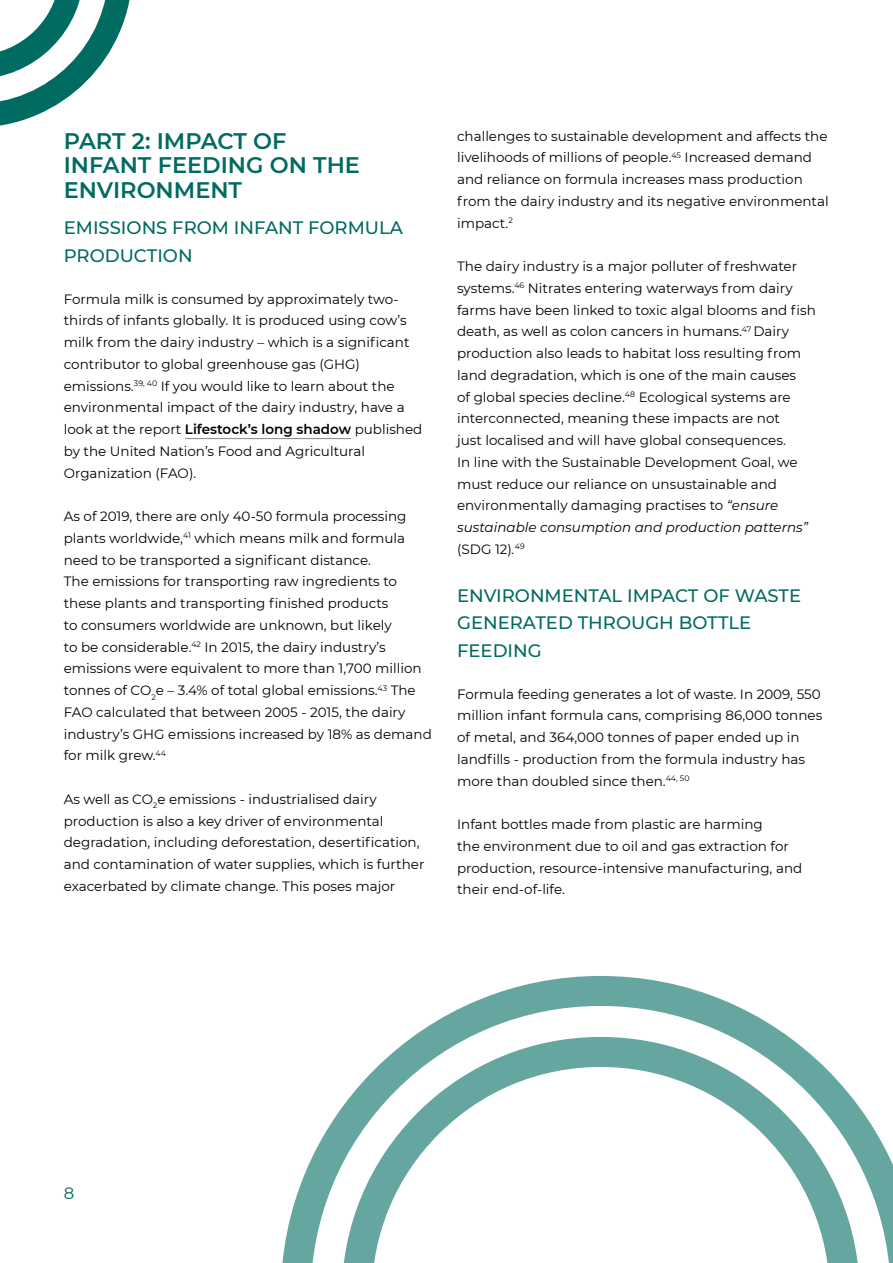
<style>
.page{position:relative;width:893px;height:1263px;background:#fff}
.page>*{position:absolute;margin:0;border:0;box-sizing:border-box;transform-origin:0 0}
.t1{font:600 22.5px/24px "Montserrat";color:#006b61}
.t2{font:500 18px/27.8px "Montserrat";color:#006b61}
.t3{font:16.5px "Montserrat";color:#006b61}
.t4{font:13.5px/21.8px "Montserrat";color:#000}
.s1{font-weight:600}
.s2{font-style:italic}
</style>
<div class="page">
<svg style="left:0;top:0;width:130px;height:126px"></svg>
<svg style="left:282px;top:976px;width:611px;height:287px"></svg>
<svg style="left:342px;top:1037px;width:518px;height:226px"></svg>
<hr style="left:185px;top:438px;width:166px;height:1px;background:#878787">
<h1 class="t1" style="left:64px;top:128px;width:298px">PART 2: IMPACT OF<br>INFANT FEEDING ON THE<br>ENVIRONMENT</h1>
<h2 class="t2" style="left:64px;top:213px;width:341px">EMISSIONS FROM INFANT FORMULA<br>PRODUCTION</h2>
<p class="t4" style="left:64px;top:287px;width:360px">Formula milk is consumed by approximately two&shy;thirds of infants globally. It is produced using cow’s milk from the dairy industry – which is a significant contributor to global greenhouse gas (GHG) emissions.<sup>39,</sup> <sup>40</sup> If you would like to learn about the environmental impact of the dairy industry, have a look at the report <span class="s1">Lifestock’s long shadow</span> published by the United Nation’s Food and Agricultural Organization (FAO).</p>
<p class="t4" style="left:64px;top:505px;width:370px">As of 2019, there are only 40-50 formula processing plants worldwide,<sup>41</sup> which means milk and formula need to be transported a significant distance.<br>The emissions for transporting raw ingredients to these plants and transporting finished products<br>to consumers worldwide are unknown, but likely<br>to be considerable.<sup>42</sup> In 2015, the dairy industry’s emissions were equivalent to more than 1,700 million tonnes of CO<sub>2</sub>e – 3.4% of total global emissions.<sup>43</sup> The FAO calculated that between 2005 - 2015, the dairy industry’s GHG emissions increased by 18% as demand for milk grew.<sup>44</sup></p>
<p class="t4" style="left:64px;top:788px;width:362px">As well as CO<sub>2</sub>e emissions - industrialised dairy production is also a key driver of environmental degradation, including deforestation, desertification, and contamination of water supplies, which is further exacerbated by climate change. This poses major</p>
<p class="t4" style="left:457px;top:124px;width:373px">challenges to sustainable development and affects the livelihoods of millions of people.<sup>45</sup> Increased demand and reliance on formula increases mass production from the dairy industry and its negative environmental impact.<sup>2</sup></p>
<p class="t4" style="left:457px;top:255px;width:360px">The dairy industry is a major polluter of freshwater systems.<sup>46</sup> Nitrates entering waterways from dairy farms have been linked to toxic algal blooms and fish death, as well as colon cancers in humans.<sup>47</sup> Dairy production also leads to habitat loss resulting from land degradation, which is one of the main causes<br>of global species decline.<sup>48</sup> Ecological systems are interconnected, meaning these impacts are not<br>just localised and will have global consequences.<br>In line with the Sustainable Development Goal, we must reduce our reliance on unsustainable and environmentally damaging practises to <span class="s2">“ensure sustainable consumption and production patterns” </span>(SDG 12)<span class="s2">.</span><sup>49</sup></p>
<h2 class="t2" style="left:457px;top:580px;width:346px">ENVIRONMENTAL IMPACT OF WASTE<br>GENERATED THROUGH BOTTLE<br>FEEDING</h2>
<p class="t4" style="left:457px;top:682px;width:367px">Formula feeding generates a lot of waste. In 2009, 550 million infant formula cans, comprising 86,000 tonnes of metal, and 364,000 tonnes of paper ended up in landfills - production from the formula industry has more than doubled since then.<sup>44,</sup> <sup>50</sup></p>
<p class="t4" style="left:457px;top:813px;width:347px">Infant bottles made from plastic are harming<br>the environment due to oil and gas extraction for production, resource-intensive manufacturing, and their end-of-life.</p>
<p class="t3" style="left:64px;top:1182px;width:12px">8</p>
</div>
